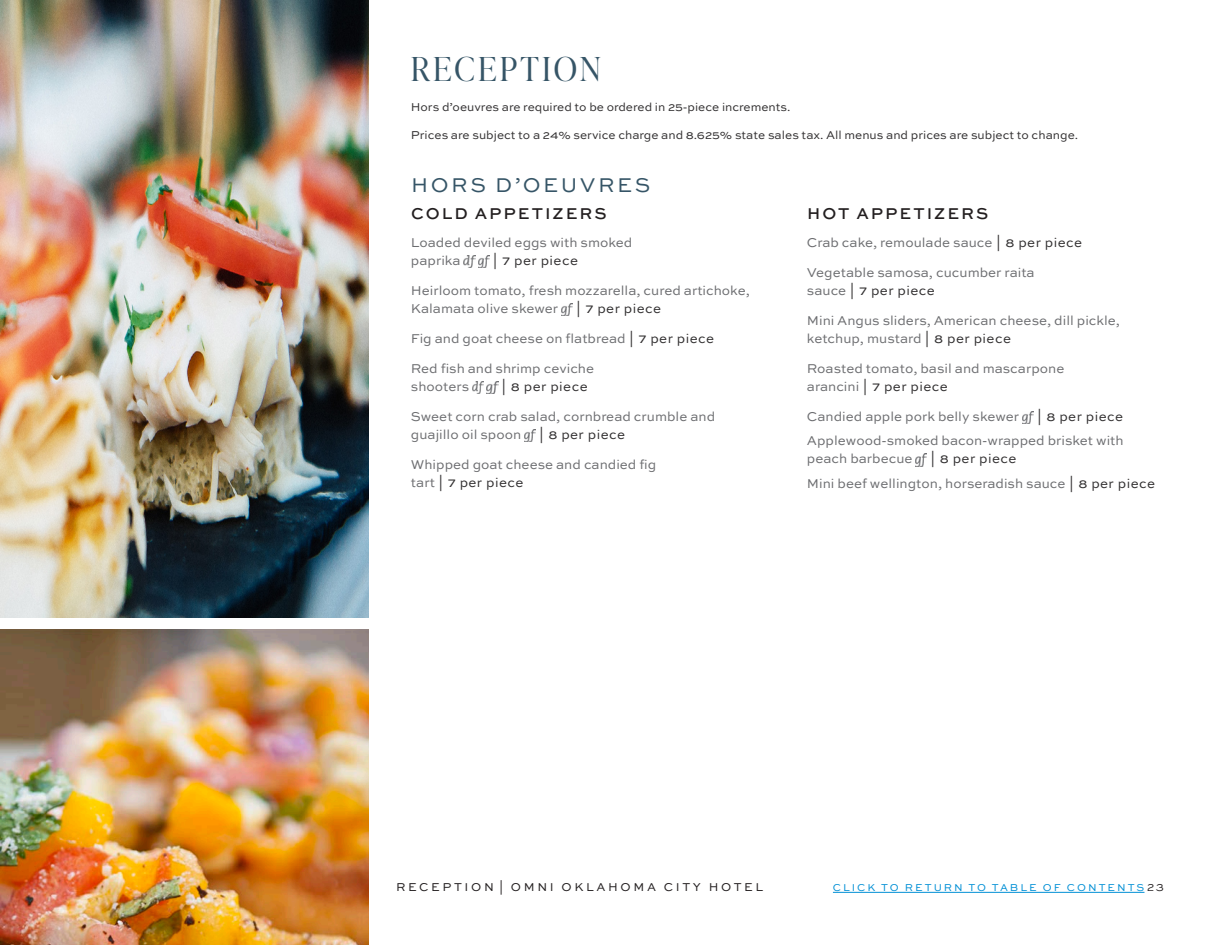
<style>
.page{position:relative;width:1215px;height:945px;background:#fff}
.page>*{position:absolute;margin:0;border:0;box-sizing:border-box;transform-origin:0 0}
.SECTION{font:300 33px "Ivy Presto Display";letter-spacing:.1em;color:#365567}
.SUB_SECTION{font:21px "Sweet Sans Pro";letter-spacing:.12em;color:#365567}
.ITEM{font:500 16.5px "Sweet Sans Pro";letter-spacing:.12em;color:#231f20}
.DESCRIPTION_WITH_PRI{font:13.5px/18px "Sweet Sans Pro";color:#6c6d70}
.DESCRIPTION_WITH_PRI-2{font:13.5px "Sweet Sans Pro";letter-spacing:.03em;color:#312f30}
.SECTION_NOTE{font:12px "Sweet Sans Pro";color:#312f30}
.FOOTER_SECTION{font:12px "Sweet Sans Pro";letter-spacing:.22em;color:#231f20}
.RETURN_TOC___PAGES{font:10.5px "Sweet Sans Pro";letter-spacing:.19em;color:#008fd5}
.s1{color:#312f30}
.s2{color:#231f20}
</style>
<div class="page">
<hr style="left:833px;top:892px;width:311px;height:1px;background:#008fd5">
<img style="left:0;top:0;width:369px;height:618px">
<img style="left:0;top:630px;width:369px;height:315px">
<svg style="left:464px;top:255px;width:25px;height:13px"></svg>
<svg style="left:561px;top:303px;width:12px;height:13px"></svg>
<svg style="left:472px;top:381px;width:26px;height:13px"></svg>
<svg style="left:524px;top:429px;width:12px;height:13px"></svg>
<svg style="left:1022px;top:411px;width:12px;height:13px"></svg>
<svg style="left:916px;top:454px;width:11px;height:12px"></svg>
<p class="SECTION" style="left:411px;top:45px;width:192px">RECEPTION</p>
<p class="SECTION_NOTE" style="left:411px;top:99px;width:381px">Hors d’oeuvres are required to be ordered in 25-piece increments.</p>
<p class="SECTION_NOTE" style="left:411px;top:126px;width:669px">Prices are subject to a 24% service charge and 8.625% state sales tax. All menus and prices are subject to change.</p>
<p class="SUB_SECTION" style="left:411px;top:170px;width:241px">HORS D’OEUVRES</p>
<p class="ITEM" style="left:411px;top:201px;width:197px">COLD APPETIZERS</p>
<p class="DESCRIPTION_WITH_PRI" style="left:411px;top:233px;width:223px">Loaded deviled eggs with smoked paprika</p>
<p class="DESCRIPTION_WITH_PRI-2" style="left:493px;top:250px;width:87px">| 7 per piece</p>
<p class="DESCRIPTION_WITH_PRI" style="left:411px;top:281px;width:340px">Heirloom tomato, fresh mozzarella, cured artichoke,<br>Kalamata olive skewer</p>
<p class="DESCRIPTION_WITH_PRI-2" style="left:576px;top:298px;width:87px">| 7 per piece</p>
<p class="DESCRIPTION_WITH_PRI" style="left:411px;top:329px;width:305px">Fig and goat cheese on flatbread <span class="s1">| 7 per piece</span></p>
<p class="DESCRIPTION_WITH_PRI" style="left:411px;top:359px;width:185px">Red fish and shrimp ceviche shooters</p>
<p class="DESCRIPTION_WITH_PRI-2" style="left:502px;top:376px;width:88px">| 8 per piece</p>
<p class="DESCRIPTION_WITH_PRI" style="left:411px;top:407px;width:306px">Sweet corn crab salad, cornbread crumble and guajillo oil spoon</p>
<p class="DESCRIPTION_WITH_PRI-2" style="left:539px;top:424px;width:88px">| 8 per piece</p>
<p class="DESCRIPTION_WITH_PRI" style="left:411px;top:454px;width:247px">Whipped goat cheese and candied fig tart <span class="s1">| 7 per piece</span></p>
<p class="ITEM" style="left:807px;top:201px;width:183px">HOT APPETIZERS</p>
<p class="DESCRIPTION_WITH_PRI" style="left:807px;top:233px;width:277px">Crab cake, remoulade sauce <span class="s1">| 8 per piece</span></p>
<p class="DESCRIPTION_WITH_PRI" style="left:807px;top:263px;width:229px">Vegetable samosa, cucumber raita sauce <span class="s1">| 7 per piece</span></p>
<p class="DESCRIPTION_WITH_PRI" style="left:807px;top:311px;width:315px">Mini Angus sliders, American cheese, dill pickle, ketchup, mustard <span class="s1">| 8 per piece</span></p>
<p class="DESCRIPTION_WITH_PRI" style="left:807px;top:359px;width:259px">Roasted tomato, basil and mascarpone arancini <span class="s1">| 7 per piece</span></p>
<p class="DESCRIPTION_WITH_PRI" style="left:807px;top:407px;width:214px">Candied apple pork belly skewer</p>
<p class="DESCRIPTION_WITH_PRI-2" style="left:1037px;top:406px;width:88px">| 8 per piece</p>
<p class="DESCRIPTION_WITH_PRI" style="left:807px;top:431px;width:318px">Applewood-smoked bacon-wrapped brisket with peach barbecue</p>
<p class="DESCRIPTION_WITH_PRI-2" style="left:930px;top:449px;width:88px">| 8 per piece</p>
<p class="DESCRIPTION_WITH_PRI" style="left:807px;top:474px;width:350px">Mini beef wellington, horseradish sauce <span class="s1">| 8 per piece</span></p>
<p class="FOOTER_SECTION" style="left:396px;top:879px;width:369px">RECEPTION | OMNI OKLAHOMA CITY HOTEL</p>
<p class="RETURN_TOC___PAGES" style="left:833px;top:880px;width:333px">CLICK TO RETURN TO TABLE OF CONTENTS<span class="s2">23</span></p>
</div>
